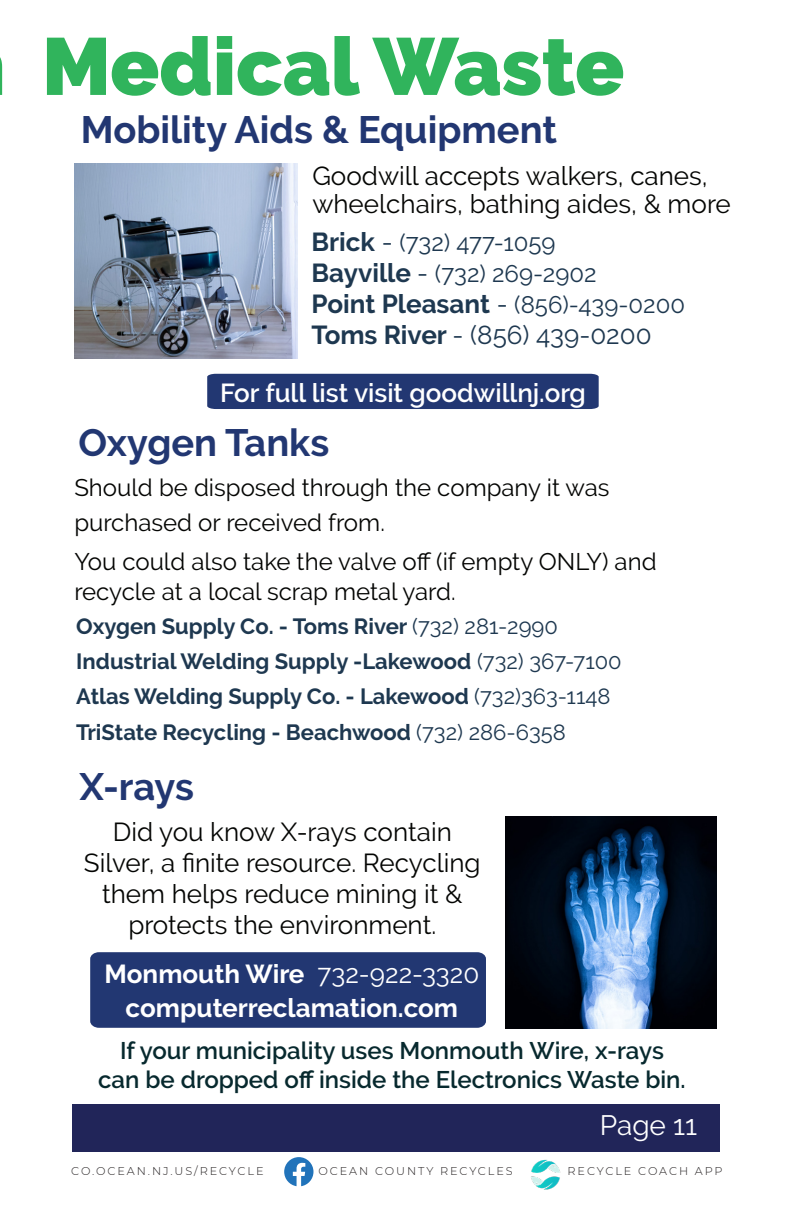
<style>
.page{position:relative;width:792px;height:1224px;background:#fff}
.page>*{position:absolute;margin:0;border:0;box-sizing:border-box;transform-origin:0 0}
.t1{font:900 80.6px "Raleway";color:#30b45c}
.t2{font:700 38px "Raleway";color:#223772}
.t3{font:28px "Raleway";color:#fff}
.t4{font:26px/31.2px "Raleway";color:#040503;text-align:center}
.t5{font:700 26px "Raleway";color:#fff}
.t6{font:600 26px "Raleway";color:#fff}
.t7{font:26px "Raleway";color:#1e3850}
.t8{font:24px "Raleway";color:#040503}
.t9{font:600 24px/28.8px "Raleway";color:#07292e;text-align:center}
.t10{font:24px "Raleway";color:#1e3850}
.t11{font:700 22px "Raleway";color:#1e3850}
.Contact_Information{font:300 11.2px "Montserrat";letter-spacing:.17em;color:#231f20}
.s1{font-weight:700;font-size:26px}
.s2{font-size:26px}
.s3{font-weight:700}
.s4{font-weight:400}
</style>
<div class="page">
<div style="left:72px;top:1104px;width:648px;height:48px;background:#212559"></div>
<div style="left:90px;top:952px;width:396px;height:76px;background:#223772"></div>
<div style="left:207px;top:374px;width:392px;height:35px;background:#223772"></div>
<img style="left:74px;top:164px;width:223px;height:194px">
<img style="left:505px;top:816px;width:212px;height:213px">
<img style="left:531px;top:1159px;width:30px;height:31px">
<svg style="left:284px;top:1157px;width:29px;height:29px"></svg>
<h1 class="t1" style="left:42px;top:20px;width:584px">Medical Waste</h1>
<p class="t2" style="left:81px;top:107px;width:478px">Mobility Aids &amp; Equipment</p>
<p class="t4" style="left:312px;top:162px;width:420px;line-height:28px;text-align:left">Goodwill accepts walkers, canes, wheelchairs, bathing aides, &amp; more</p>
<p class="t10" style="left:312px;top:228px;width:246px"><span class="s1">Brick</span> <span class="s2">-</span> (732) 477-1059</p>
<p class="t10" style="left:312px;top:259px;width:287px"><span class="s1">Bayville</span> <span class="s2">-</span> (732) 269-2902</p>
<p class="t10" style="left:312px;top:291px;width:375px"><span class="s1">Point Pleasant</span> <span class="s2">-</span> (856)-439-0200</p>
<p class="t7" style="left:312px;top:320px;width:342px"><span class="s3">Toms River</span> - (856) 439-0200</p>
<p class="t6" style="left:220px;top:378px;width:367px">For full list visit goodwillnj.org</p>
<p class="t2" style="left:79px;top:421px;width:252px">Oxygen Tanks</p>
<p class="t8" style="left:74px;top:474px;width:537px">Should be disposed through the company it was</p>
<p class="t8" style="left:74px;top:509px;width:312px">purchased or received from.</p>
<p class="t8" style="left:74px;top:547px;width:584px">You could also take the valve off (if empty ONLY) and</p>
<p class="t8" style="left:74px;top:577px;width:383px">recycle at a local scrap metal yard.</p>
<p class="t11" style="left:76px;top:614px;width:483px">Oxygen Supply Co. - Toms River <span class="s4">(732) 281-2990</span></p>
<p class="t11" style="left:76px;top:649px;width:547px">Industrial Welding Supply -Lakewood <span class="s4">(732) 367-7100</span></p>
<p class="t11" style="left:76px;top:684px;width:536px">Atlas Welding Supply Co. - Lakewood <span class="s4">(732)363-1148</span></p>
<p class="t11" style="left:76px;top:719px;width:491px">TriState Recycling - Beachwood <span class="s4">(732) 286-6358</span></p>
<p class="t2" style="left:79px;top:765px;width:116px">X-rays</p>
<p class="t4" style="left:84px;top:816px;width:398px">Did you know X-rays contain<br>Silver, a finite resource. Recycling them helps reduce mining it &amp; protects the environment.</p>
<p class="t5" style="left:105px;top:959px;width:376px">Monmouth Wire <span class="s4">732-922-3320</span></p>
<p class="t5" style="left:126px;top:993px;width:334px">computerreclamation.com</p>
<p class="t9" style="left:98px;top:1036px;width:589px">If your municipality uses Monmouth Wire, x-rays can be dropped off inside the Electronics Waste bin.</p>
<p class="t3" style="left:600px;top:1109px;width:99px">Page 11</p>
<p class="Contact_Information" style="left:71px;top:1164px;width:194px">CO.OCEAN.NJ.US/RECYCLE</p>
<p class="Contact_Information" style="left:318px;top:1164px;width:196px">OCEAN COUNTY RECYCLES</p>
<p class="Contact_Information" style="left:568px;top:1164px;width:157px">RECYCLE COACH APP</p>
</div>
